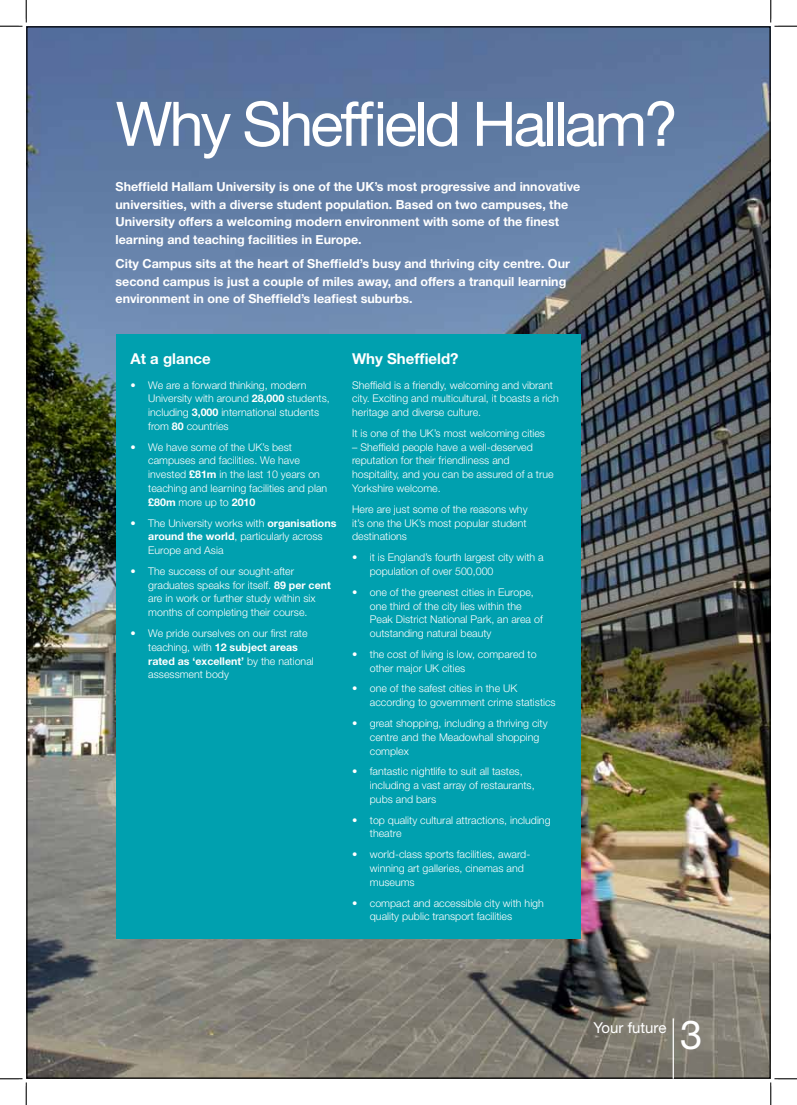
<style>
.page{position:relative;width:797px;height:1105px;background:#fff}
.page>*{position:absolute;margin:0;border:0;box-sizing:border-box;transform-origin:0 0}
.t1{font:61.5px "Helvetica Neue";letter-spacing:-.05em;color:#fff}
.t2{font:40px "Helvetica Neue";color:#fff}
.t3{font:700 15px "Helvetica Neue";color:#fff}
.t4{font:15px "Helvetica Neue";color:#fff}
.t5{font:700 12.5px/17.5px "Helvetica Neue";color:#fff}
.t6{font:300 10.62px/13.8px "Helvetica Neue";color:#fff}
.s1{font-weight:700}
</style>
<div class="page">
<img style="left:28px;top:28px;width:740px;height:1049px">
<hr style="left:672px;top:1018px;width:2px;height:61px;background:#fff">
<div style="left:116px;top:335px;width:464px;height:604px;background:#00a0af"></div>
<svg style="left:0;top:0;width:27px;height:27px"></svg>
<svg style="left:0;top:1078px;width:27px;height:27px"></svg>
<svg style="left:770px;top:0;width:27px;height:27px"></svg>
<svg style="left:770px;top:1078px;width:27px;height:27px"></svg>
<h1 class="t1" style="left:116px;top:87px;width:564px">Why Sheffield Hallam?</h1>
<p class="t5" style="left:116px;top:178px;width:466px">Sheffield Hallam University is one of the UK’s most progressive and innovative universities, with a diverse student population. Based on two campuses, the University offers a welcoming modern environment with some of the finest learning and teaching facilities in Europe.</p>
<p class="t5" style="left:116px;top:255px;width:456px">City Campus sits at the heart of Sheffield’s busy and thriving city centre. Our second campus is just a couple of miles away, and offers a tranquil learning environment in one of Sheffield’s leafiest suburbs.</p>
<h3 class="t3" style="left:131px;top:350px;width:82px">At a glance</h3>
<p class="t6" style="left:148px;top:378px;width:183px;text-indent:-18px">• We are a forward thinking, modern University with around <span class="s1">28,000</span> students, including <span class="s1">3,000</span> international students from <span class="s1">80</span> countries</p>
<p class="t6" style="left:148px;top:440px;width:180px;text-indent:-18px">• We have some of the UK’s best campuses and facilities. We have invested <span class="s1">£81m</span> in the last 10 years on teaching and learning facilities and plan <span class="s1">£80m</span> more up to <span class="s1">2010</span></p>
<p class="t6" style="left:148px;top:516px;width:190px;text-indent:-18px">• The University works with <span class="s1">organisations around the world</span>, particularly across<br>Europe and Asia</p>
<p class="t6" style="left:148px;top:564px;width:184px;text-indent:-18px">• The success of our sought-after graduates speaks for itself. <span class="s1">89 per cent </span>are in work or further study within six months of completing their course.</p>
<p class="t6" style="left:148px;top:626px;width:167px;text-indent:-18px">• We pride ourselves on our first rate teaching, with <span class="s1">12 subject areas rated as ‘excellent’</span> by the national assessment body</p>
<h3 class="t3" style="left:352px;top:350px;width:108px">Why Sheffield?</h3>
<p class="t6" style="left:352px;top:378px;width:208px">Sheffield is a friendly, welcoming and vibrant city. Exciting and multicultural, it boasts a rich heritage and diverse culture.</p>
<p class="t6" style="left:352px;top:426px;width:194px">It is one of the UK’s most welcoming cities</p>
<p class="t6" style="left:352px;top:440px;width:203px">– Sheffield people have a well-deserved reputation for their friendliness and hospitality, and you can be assured of a true Yorkshire welcome.</p>
<p class="t6" style="left:352px;top:502px;width:177px;text-align:justify">Here are just some of the reasons why it’s one the UK’s most popular student destinations</p>
<p class="t6" style="left:370px;top:550px;width:175px;text-indent:-18px">• it is England’s fourth largest city with a population of over 500,000</p>
<p class="t6" style="left:370px;top:585px;width:174px;text-indent:-18px">• one of the greenest cities in Europe, one third of the city lies within the Peak District National Park, an area of outstanding natural beauty</p>
<p class="t6" style="left:370px;top:647px;width:168px;text-indent:-18px">• the cost of living is low, compared to other major UK cities</p>
<p class="t6" style="left:370px;top:681px;width:187px;text-indent:-18px">• one of the safest cities in the UK according to government crime statistics</p>
<p class="t6" style="left:370px;top:716px;width:179px;text-indent:-18px">• great shopping, including a thriving city centre and the Meadowhall shopping complex</p>
<p class="t6" style="left:370px;top:764px;width:166px;text-indent:-18px">• fantastic nightlife to suit all tastes, including a vast array of restaurants, pubs and bars</p>
<p class="t6" style="left:370px;top:813px;width:182px;text-indent:-18px">• top quality cultural attractions, including theatre</p>
<p class="t6" style="left:370px;top:847px;width:162px;text-indent:-18px">• world-class sports facilities, award&shy;winning art galleries, cinemas and museums</p>
<p class="t6" style="left:370px;top:896px;width:175px;text-indent:-18px">• compact and accessible city with high quality public transport facilities</p>
<h3 class="t4" style="left:593px;top:1018px;width:74px">Your future</h3>
<h2 class="t2" style="left:680px;top:1010px;width:24px">3</h2>
</div>
